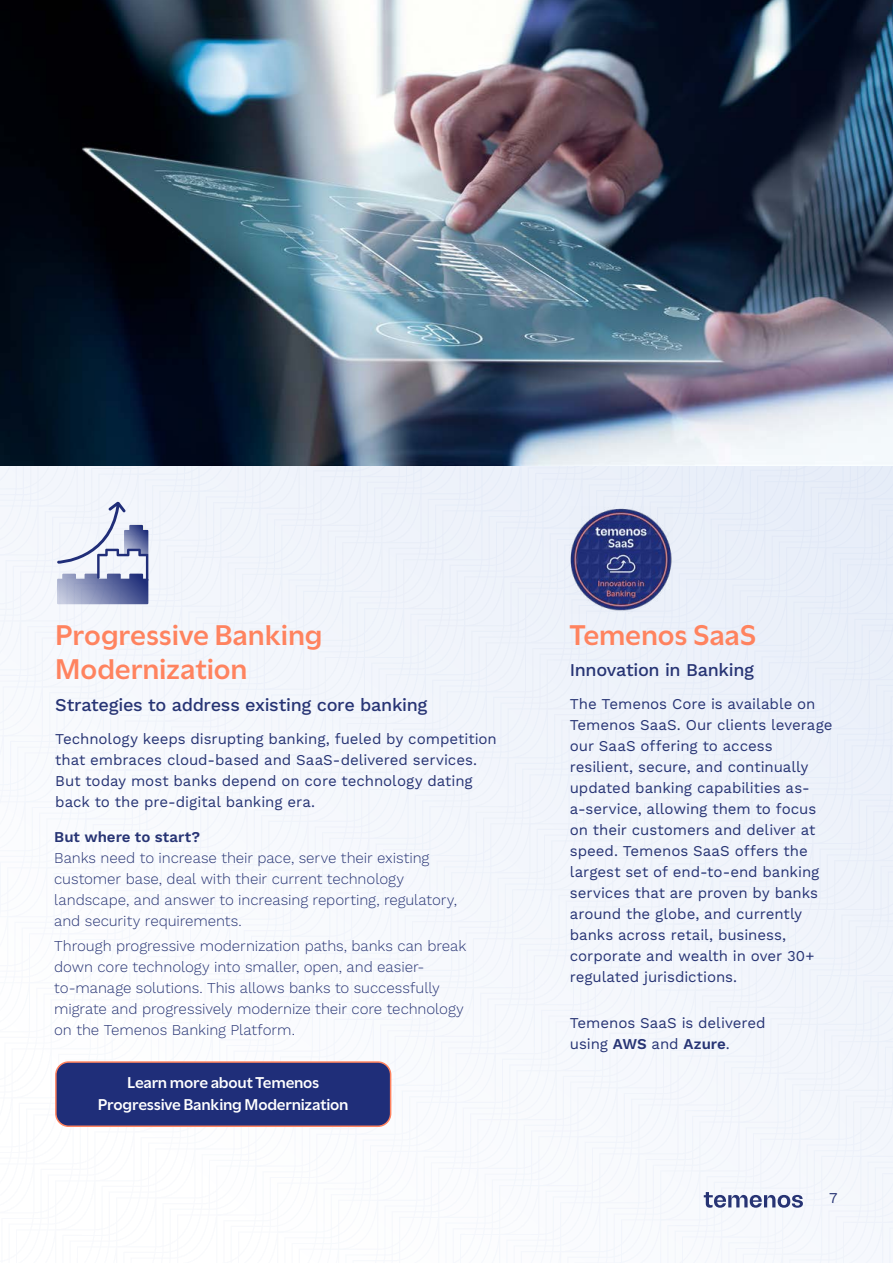
<style>
.page{position:relative;width:893px;height:1263px;background:#f3f6fc}
.page>*{position:absolute;margin:0;border:0;box-sizing:border-box;transform-origin:0 0}
.t1{font:600 30px/34.2px "Utile";letter-spacing:-.005em;color:#ff835f}
.t2{font:500 18px "Work Sans";letter-spacing:-.02em;color:#273474}
.t3{font:600 16.5px/22.5px "Utile";letter-spacing:-.015em;color:#fff;text-align:center}
.t4{font:15px/21px "Work Sans";letter-spacing:-.005em;color:#273474}
.t5{font:300 15px/21px "Work Sans";letter-spacing:-.005em;color:#273474}
.t6{font:600 15px "Work Sans";color:#273474}
.s1{font-weight:600}
</style>
<div class="page">
<svg style="left:704px;top:1192px;width:99px;height:16px"></svg>
<img style="left:570px;top:506px;width:103px;height:107px">
<svg style="left:57px;top:502px;width:91px;height:102px"></svg>
<div style="left:56px;top:1062px;width:335px;height:64px;background:#1f2e79;border-radius:13px"></div>
<div style="left:55px;top:1061px;width:336px;height:66px;border:2px solid #ff835f;border-radius:13px"></div>
<img style="left:0;top:0;width:893px;height:466px">
<h1 class="t1" style="left:55px;top:614px;width:269px">Progressive Banking<br>Modernization</h1>
<h1 class="t1" style="left:570px;top:614px;width:188px">Temenos SaaS</h1>
<p class="t2" style="left:55px;top:694px;width:374px">Strategies to address existing core banking</p>
<p class="t4" style="left:55px;top:729px;width:443px">Technology keeps disrupting banking, fueled by competition that embraces cloud-based and SaaS-delivered services.<br>But today most banks depend on core technology dating back to the pre-digital banking era.</p>
<p class="t6" style="left:54px;top:828px;width:148px">But where to start?</p>
<p class="t5" style="left:54px;top:848px;width:404px">Banks need to increase their pace, serve their existing customer base, deal with their current technology landscape, and answer to increasing reporting, regulatory, and security requirements.</p>
<p class="t5" style="left:54px;top:936px;width:414px">Through progressive modernization paths, banks can break down core technology into smaller, open, and easier&shy;to-manage solutions. This allows banks to successfully migrate and progressively modernize their core technology on the Temenos Banking Platform.</p>
<p class="t2" style="left:570px;top:659px;width:186px">Innovation in Banking</p>
<p class="t4" style="left:570px;top:694px;width:264px">The Temenos Core is available on<br>Temenos SaaS. Our clients leverage our SaaS offering to access resilient, secure, and continually updated banking capabilities as&shy;a-service, allowing them to focus on their customers and deliver at speed. Temenos SaaS offers the largest set of end-to-end banking services that are proven by banks around the globe, and currently banks across retail, business, corporate and wealth in over 30+ regulated jurisdictions.</p>
<p class="t4" style="left:570px;top:1013px;width:197px">Temenos SaaS is delivered using <span class="s1">AWS</span> and <span class="s1">Azure</span>.</p>
<p class="t3" style="left:98px;top:1069px;width:252px">Learn more about Temenos<br>Progressive Banking Modernization</p>
<p class="t4" style="left:829px;top:1188px;width:10px">7</p>
</div>
